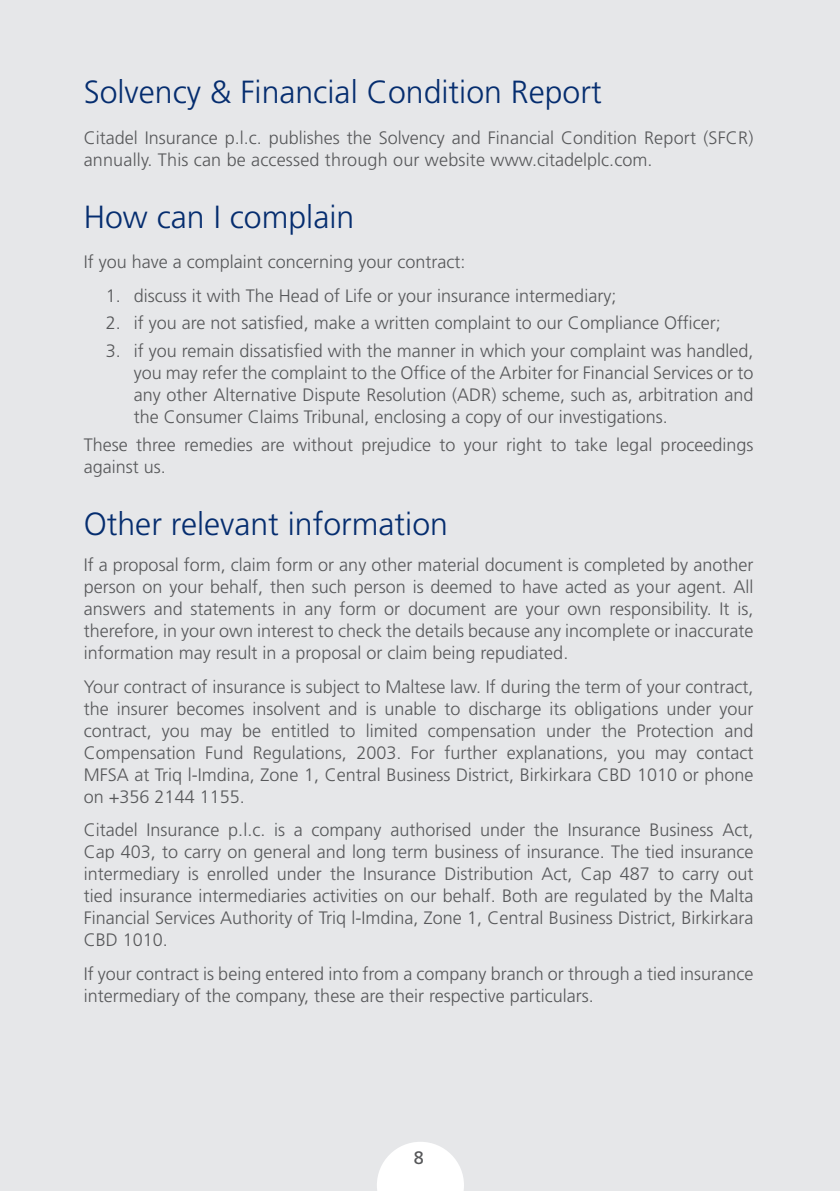
<style>
.page{position:relative;width:840px;height:1191px;background:#fff}
.page>*{position:absolute;margin:0;border:0;box-sizing:border-box;transform-origin:0 0}
.SubHEADER_281{font:300 32px "Frutiger";color:#052d6f}
.BODY_TEXT{font:300 18px/22px "Frutiger LT Std";color:#57585a}
.indent_twice{font:300 18px/22px "Frutiger LT Std";color:#57585a;text-align:justify}
.BODY_TEXT-2{font:18px "Frutiger LT Std";color:#57585a}
</style>
<div class="page">
<div style="left:0;top:0;width:839px;height:1191px;background:#e6e7e9"></div>
<svg style="left:377px;top:1142px;width:86px;height:49px"></svg>
<p class="SubHEADER_281" style="left:84px;top:74px;width:519px">Solvency &amp; Financial Condition Report</p>
<p class="BODY_TEXT" style="left:84px;top:127px;width:670px">Citadel Insurance p.l.c. publishes the Solvency and Financial Condition Report (SFCR) annually. This can be accessed through our website www.citadelplc.com.</p>
<p class="SubHEADER_281" style="left:84px;top:199px;width:272px">How can I complain</p>
<p class="BODY_TEXT" style="left:84px;top:251px;width:383px">If you have a complaint concerning your contract:</p>
<p class="indent_twice" style="left:106px;top:285px;width:512px">1. discuss it with The Head of Life or your insurance intermediary;</p>
<p class="indent_twice" style="left:106px;top:312px;width:616px">2. if you are not satisfied, make a written complaint to our Compliance Officer;</p>
<p class="indent_twice" style="left:134px;top:340px;width:621px;text-indent:-28px">3. if you remain dissatisfied with the manner in which your complaint was handled, you may refer the complaint to the Office of the Arbiter for Financial Services or to any other Alternative Dispute Resolution (ADR) scheme, such as, arbitration and the Consumer Claims Tribunal, enclosing a copy of our investigations.</p>
<p class="BODY_TEXT" style="left:84px;top:434px;width:670px">These three remedies are without prejudice to your right to take legal proceedings against us.</p>
<p class="SubHEADER_281" style="left:84px;top:506px;width:365px">Other relevant information</p>
<p class="BODY_TEXT" style="left:84px;top:554px;width:670px;text-align:justify">If a proposal form, claim form or any other material document is completed by another person on your behalf, then such person is deemed to have acted as your agent. All answers and statements in any form or document are your own responsibility. It is, therefore, in your own interest to check the details because any incomplete or inaccurate information may result in a proposal or claim being repudiated.</p>
<p class="BODY_TEXT" style="left:84px;top:676px;width:671px;text-align:justify">Your contract of insurance is subject to Maltese law. If during the term of your contract, the insurer becomes insolvent and is unable to discharge its obligations under your contract, you may be entitled to limited compensation under the Protection and Compensation Fund Regulations, 2003. For further explanations, you may contact MFSA at Triq l-Imdina, Zone 1, Central Business District, Birkirkara CBD 1010 or phone on +356 2144 1155.</p>
<p class="BODY_TEXT" style="left:84px;top:819px;width:671px;text-align:justify">Citadel Insurance p.l.c. is a company authorised under the Insurance Business Act, Cap 403, to carry on general and long term business of insurance. The tied insurance intermediary is enrolled under the Insurance Distribution Act, Cap 487 to carry out tied insurance intermediaries activities on our behalf. Both are regulated by the Malta Financial Services Authority of Triq l-Imdina, Zone 1, Central Business District, Birkirkara CBD 1010.</p>
<p class="BODY_TEXT" style="left:84px;top:962px;width:670px">If your contract is being entered into from a company branch or through a tied insurance intermediary of the company, these are their respective particulars.</p>
<p class="BODY_TEXT-2" style="left:413px;top:1147px;width:12px">8</p>
</div>
